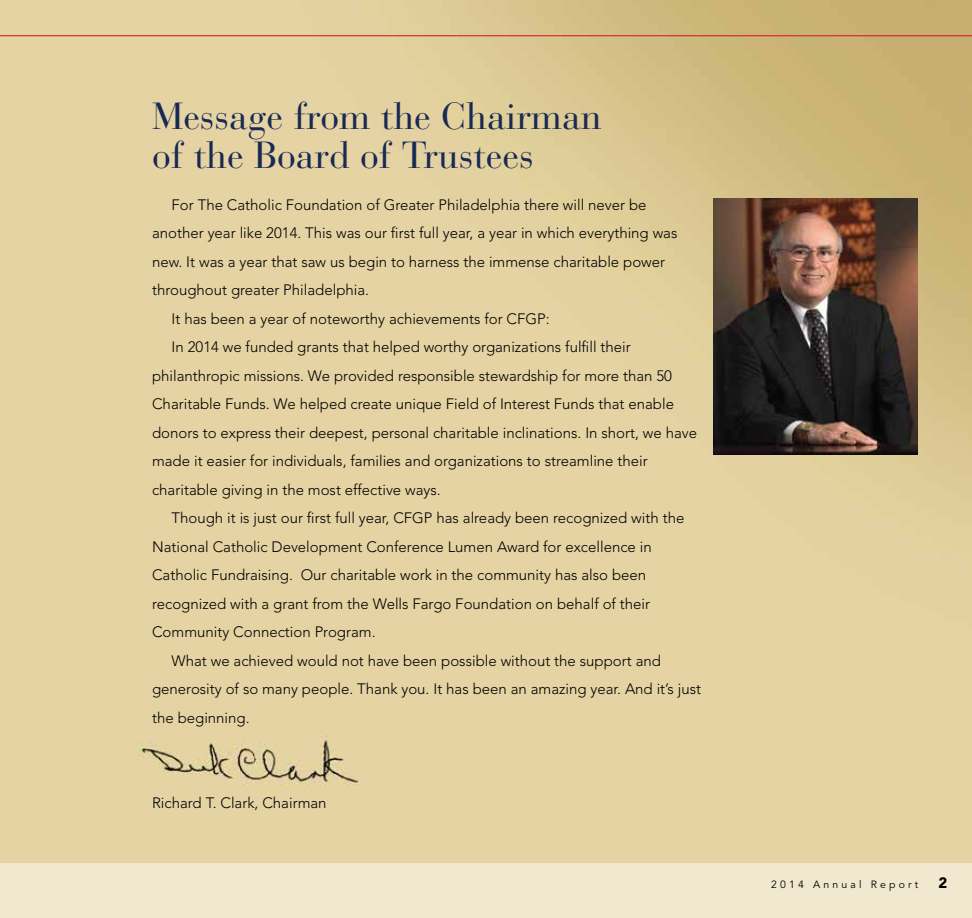
<style>
.page{position:relative;width:972px;height:918px;background:#fff}
.page>*{position:absolute;margin:0;border:0;box-sizing:border-box;transform-origin:0 0}
.t1{font:37.5px/39px "Bauer Bodoni";color:#182a54}
.t2{font:300 15px "Avenir";color:#000}
.t3{font:900 15px "Avenir";color:#000}
.t4{font:10.5px "Avenir";letter-spacing:.3em;color:#000}
</style>
<div class="page">
<img style="left:0;top:0;width:972px;height:863px">
<div style="left:0;top:863px;width:972px;height:55px;background:#f1e8d0"></div>
<img style="left:714px;top:198px;width:204px;height:257px">
<hr style="left:0;top:35px;width:972px;height:1px;background:#d2232a">
<h1 class="t1" style="left:152px;top:98px;width:451px">Message from the Chairman of the Board of Trustees</h1>
<p class="t2" style="left:172px;top:196px;width:476px">For The Catholic Foundation of Greater Philadelphia there will never be</p>
<p class="t2" style="left:152px;top:224px;width:527px">another year like 2014. This was our first full year, a year in which everything was</p>
<p class="t2" style="left:152px;top:253px;width:515px">new. It was a year that saw us begin to harness the immense charitable power</p>
<p class="t2" style="left:152px;top:281px;width:219px">throughout greater Philadelphia.</p>
<p class="t2" style="left:172px;top:310px;width:380px">It has been a year of noteworthy achievements for CFGP:</p>
<p class="t2" style="left:172px;top:338px;width:461px">In 2014 we funded grants that helped worthy organizations fulfill their</p>
<p class="t2" style="left:152px;top:367px;width:522px">philanthropic missions. We provided responsible stewardship for more than 50</p>
<p class="t2" style="left:152px;top:395px;width:523px">Charitable Funds. We helped create unique Field of Interest Funds that enable</p>
<p class="t2" style="left:152px;top:424px;width:547px">donors to express their deepest, personal charitable inclinations. In short, we have</p>
<p class="t2" style="left:152px;top:452px;width:497px">made it easier for individuals, families and organizations to streamline their</p>
<p class="t2" style="left:152px;top:481px;width:290px">charitable giving in the most effective ways.</p>
<p class="t2" style="left:172px;top:509px;width:514px">Though it is just our first full year, CFGP has already been recognized with the</p>
<p class="t2" style="left:152px;top:538px;width:501px">National Catholic Development Conference Lumen Award for excellence in</p>
<p class="t2" style="left:152px;top:566px;width:496px">Catholic Fundraising. Our charitable work in the community has also been</p>
<p class="t2" style="left:152px;top:595px;width:500px">recognized with a grant from the Wells Fargo Foundation on behalf of their</p>
<p class="t2" style="left:152px;top:623px;width:225px">Community Connection Program.</p>
<p class="t2" style="left:172px;top:652px;width:491px">What we achieved would not have been possible without the support and</p>
<p class="t2" style="left:152px;top:680px;width:551px">generosity of so many people. Thank you. It has been an amazing year. And it’s just</p>
<p class="t2" style="left:152px;top:709px;width:99px">the beginning.</p>
<p class="t2" style="left:152px;top:794px;width:176px">Richard T. Clark, Chairman</p>
<p class="t4" style="left:771px;top:878px;width:149px">2014 Annual Report</p>
<p class="t3" style="left:938px;top:874px;width:10px">2</p>
</div>
